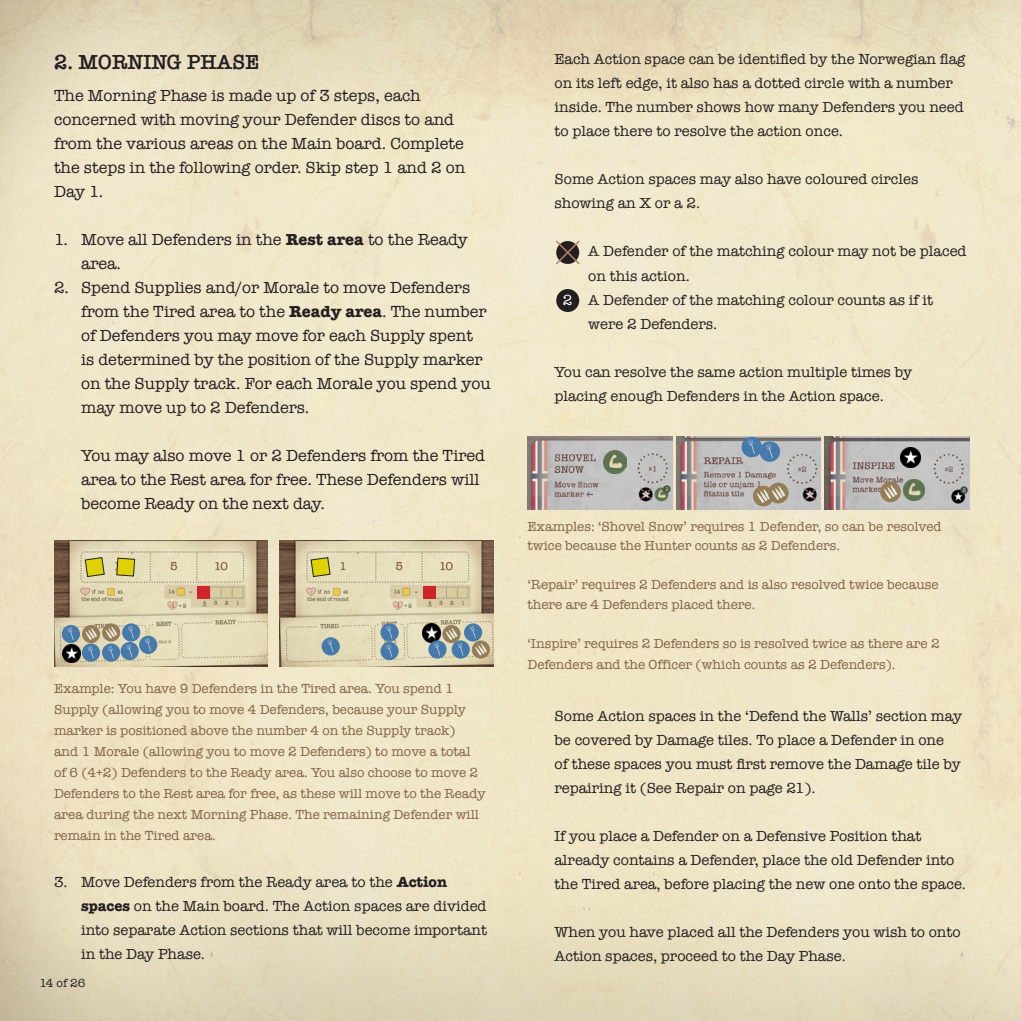
<style>
.page{position:relative;width:1021px;height:1021px;background:#fff}
.page>*{position:absolute;margin:0;border:0;box-sizing:border-box;transform-origin:0 0}
.t1{font:600 21px "American Typewriter";color:#231f20}
.t2{font:16.5px/24px "American Typewriter";color:#231f20}
.t3{font:15px/24px "American Typewriter";color:#231f20}
.t4{font:15px "American Typewriter";color:#fff}
.Example{font:13.5px/21px "American Typewriter";color:#826248}
.t5{font:12px "American Typewriter";color:#231f20}
.s1{font-weight:700}
</style>
<div class="page">
<img style="left:0;top:0;width:1020px;height:1020px">
<img style="left:54px;top:540px;width:213px;height:126px">
<svg style="left:85px;top:557px;width:20px;height:20px"></svg>
<svg style="left:116px;top:557px;width:19px;height:19px"></svg>
<div style="left:198px;top:586px;width:12px;height:12px;background:#d1232a"></div>
<div style="left:62px;top:625px;width:18px;height:18px;background:#467aab;border-radius:50%"></div>
<svg style="left:68px;top:627px;width:6px;height:13px"></svg>
<div style="left:82px;top:625px;width:18px;height:18px;background:#947d57;border-radius:50%"></div>
<div style="left:102px;top:623px;width:18px;height:18px;background:#947d57;border-radius:50%"></div>
<svg style="left:105px;top:626px;width:12px;height:12px"></svg>
<div style="left:122px;top:623px;width:18px;height:18px;background:#467aab;border-radius:50%"></div>
<svg style="left:128px;top:625px;width:6px;height:13px"></svg>
<div style="left:139px;top:635px;width:18px;height:19px;background:#467aab;border-radius:50%"></div>
<svg style="left:145px;top:638px;width:6px;height:13px"></svg>
<div style="left:121px;top:642px;width:18px;height:18px;background:#467aab;border-radius:50%"></div>
<svg style="left:126px;top:644px;width:6px;height:13px"></svg>
<div style="left:102px;top:643px;width:18px;height:18px;background:#467aab;border-radius:50%"></div>
<svg style="left:108px;top:646px;width:6px;height:12px"></svg>
<div style="left:82px;top:643px;width:18px;height:18px;background:#467aab;border-radius:50%"></div>
<svg style="left:85px;top:628px;width:12px;height:30px"></svg>
<img style="left:62px;top:644px;width:18px;height:18px">
<img style="left:280px;top:540px;width:213px;height:126px">
<svg style="left:310px;top:557px;width:21px;height:20px"></svg>
<div style="left:423px;top:586px;width:12px;height:12px;background:#d1232a"></div>
<svg style="left:442px;top:625px;width:18px;height:18px"></svg>
<div style="left:464px;top:623px;width:18px;height:18px;background:#467aab;border-radius:50%"></div>
<div style="left:380px;top:623px;width:18px;height:18px;background:#467aab;border-radius:50%"></div>
<svg style="left:386px;top:625px;width:6px;height:13px"></svg>
<div style="left:321px;top:637px;width:19px;height:18px;background:#467aab;border-radius:50%"></div>
<svg style="left:327px;top:639px;width:6px;height:13px"></svg>
<img style="left:422px;top:624px;width:18px;height:18px">
<div style="left:428px;top:640px;width:18px;height:18px;background:#467aab;border-radius:50%"></div>
<svg style="left:434px;top:642px;width:6px;height:13px"></svg>
<div style="left:451px;top:640px;width:19px;height:18px;background:#467aab;border-radius:50%"></div>
<svg style="left:446px;top:628px;width:17px;height:27px"></svg>
<div style="left:472px;top:640px;width:18px;height:18px;background:#947d57;border-radius:50%"></div>
<svg style="left:470px;top:625px;width:17px;height:30px"></svg>
<div style="left:380px;top:642px;width:18px;height:18px;background:#467aab;border-radius:50%"></div>
<svg style="left:386px;top:644px;width:6px;height:13px"></svg>
<img style="left:527px;top:436px;width:145px;height:74px">
<img style="left:603px;top:450px;width:23px;height:23px">
<img style="left:676px;top:436px;width:144px;height:74px">
<div style="left:741px;top:437px;width:21px;height:20px;background:#467aab;border-radius:50%"></div>
<svg style="left:748px;top:439px;width:6px;height:14px"></svg>
<div style="left:759px;top:441px;width:21px;height:21px;background:#467aab;border-radius:50%"></div>
<svg style="left:766px;top:444px;width:6px;height:14px"></svg>
<div style="left:753px;top:485px;width:20px;height:21px;background:#947d57;border-radius:50%"></div>
<div style="left:768px;top:482px;width:20px;height:21px;background:#947d57;border-radius:50%"></div>
<svg style="left:756px;top:486px;width:29px;height:17px"></svg>
<img style="left:824px;top:436px;width:145px;height:74px">
<img style="left:903px;top:479px;width:22px;height:21px">
<div style="left:880px;top:481px;width:20px;height:21px;background:#947d57;border-radius:50%"></div>
<svg style="left:884px;top:485px;width:13px;height:14px"></svg>
<img style="left:900px;top:447px;width:20px;height:21px">
<svg style="left:554px;top:239px;width:27px;height:27px"></svg>
<div style="left:556px;top:289px;width:23px;height:23px;background:#231f20;border-radius:50%"></div>
<p class="t1" style="left:54px;top:45px;width:207px">2. MORNING PHASE</p>
<p class="t2" style="left:54px;top:83px;width:413px">The Morning Phase is made up of 3 steps, each concerned with moving your Defender discs to and from the various areas on the Main board. Complete the steps in the following order. Skip step 1 and 2 on Day 1.</p>
<p class="t2" style="left:81px;top:227px;width:388px;text-indent:-27px">1. Move all Defenders in the <span class="s1">Rest area</span> to the Ready area.</p>
<p class="t2" style="left:81px;top:275px;width:411px;text-indent:-27px">2. Spend Supplies and/or Morale to move Defenders from the Tired area to the <span class="s1">Ready area</span>. The number of Defenders you may move for each Supply spent<br>is determined by the position of the Supply marker on the Supply track. For each Morale you spend you may move up to 2 Defenders.</p>
<p class="t2" style="left:81px;top:443px;width:405px">You may also move 1 or 2 Defenders from the Tired area to the Rest area for free. These Defenders will become Ready on the next day.</p>
<p class="Example" style="left:54px;top:677px;width:433px">Example: You have 9 Defenders in the Tired area. You spend 1<br>Supply (allowing you to move 4 Defenders, because your Supply marker is positioned above the number 4 on the Supply track)<br>and 1 Morale (allowing you to move 2 Defenders) to move a total of 6 (4+2) Defenders to the Ready area. You also choose to move 2<br>Defenders to the Rest area for free, as these will move to the Ready area during the next Morning Phase. The remaining Defender will remain in the Tired area.</p>
<p class="t3" style="left:81px;top:869px;width:407px;text-indent:-27px">3. Move Defenders from the Ready area to the <span class="s1">Action spaces</span> on the Main board. The Action spaces are divided into separate Action sections that will become important in the Day Phase.</p>
<p class="t5" style="left:40px;top:974px;width:48px">14 of 26</p>
<p class="t3" style="left:554px;top:47px;width:412px">Each Action space can be identified by the Norwegian flag on its left edge, it also has a dotted circle with a number inside. The number shows how many Defenders you need to place there to resolve the action once.</p>
<p class="t3" style="left:554px;top:167px;width:365px">Some Action spaces may also have coloured circles showing an X or a 2.</p>
<p class="t3" style="left:588px;top:239px;width:380px">A Defender of the matching colour may not be placed on this action.<br>A Defender of the matching colour counts as if it were 2 Defenders.</p>
<p class="t3" style="left:554px;top:359px;width:359px">You can resolve the same action multiple times by placing enough Defenders in the Action space.</p>
<p class="t4" style="left:562px;top:289px;width:11px">2</p>
<p class="Example" style="left:527px;top:516px;width:415px;line-height:19.5px">Examples: ‘Shovel Snow’ requires 1 Defender, so can be resolved twice because the Hunter counts as 2 Defenders.</p>
<p class="Example" style="left:527px;top:574px;width:412px;line-height:19.5px">‘Repair’ requires 2 Defenders and is also resolved twice because there are 4 Defenders placed there.</p>
<p class="Example" style="left:527px;top:632px;width:413px">‘Inspire’ requires 2 Defenders so is resolved twice as there are 2<br>Defenders and the Officer (which counts as 2 Defenders).</p>
<p class="t3" style="left:554px;top:703px;width:409px">Some Action spaces in the ‘Defend the Walls’ section may be covered by Damage tiles. To place a Defender in one<br>of these spaces you must first remove the Damage tile by repairing it (See Repair on page 21).</p>
<p class="t3" style="left:554px;top:823px;width:413px">If you place a Defender on a Defensive Position that already contains a Defender, place the old Defender into the Tired area, before placing the new one onto the space.</p>
<p class="t3" style="left:554px;top:919px;width:408px">When you have placed all the Defenders you wish to onto<br>Action spaces, proceed to the Day Phase.</p>
</div>
